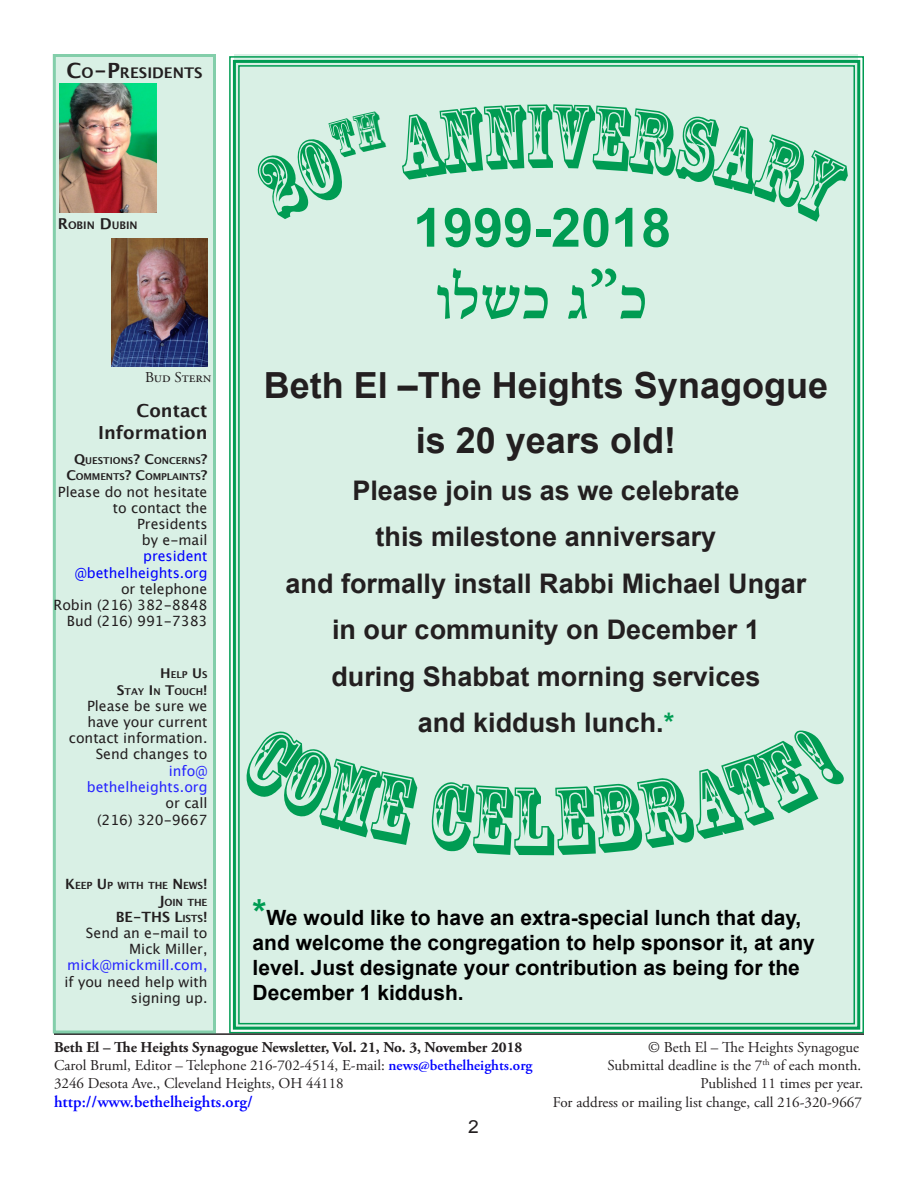
<style>
.page{position:relative;width:918px;height:1188px;background:#fff}
.page>*{position:absolute;margin:0;border:0;box-sizing:border-box;transform-origin:0 0}
.t1{font:90px "Rosewood Std";color:#009c53;scale:.83 1}
.t2{font:700 69px "Adobe Hebrew";color:#009c53}
.t3{font:700 54px "Arial";color:#009c53}
.t4{font:700 36px "Arial";color:#231f20}
.t5{font:700 27px "Arial";color:#231f20}
.t6{font:700 21px/25.2px "Arial";color:#000}
.t7{font:700 18px "Lucida Grande";color:#231f20}
.t8{font:18px "Arial";color:#231f20;scale:1.07 1}
.t9{font:600 16.5px "Adobe Garamond Pro";color:#00f}
.t10{font:15px "Adobe Garamond Pro";color:#231f20}
.t11{font:700 15px "Adobe Garamond Pro";color:#231f20}
.t12{font:700 14.7px "Lucida Grande";color:#231f20}
.t13{font:14.1px/16.2px "Lucida Grande";color:#231f20;text-align:right}
.t14{font:14.1px "Lucida Grande";color:#2725ff}
.t15{font:14.1px "Lucida Grande";color:#00f}
.t16{font:700 14.1px "Lucida Grande";color:#231f20}
.t17{font:700 10.5px "Lucida Grande";color:#231f20}
.t18{font:700 9.9px "Lucida Grande";letter-spacing:-.015em;color:#231f20}
.t19{font:700 9.45px "Lucida Grande";color:#231f20}
.s1{font-size:21px}
.s2{font-size:15px}
.s3{font-size:13.5px}
.s4{font-size:14.1px}
.s5{font-size:9.9px}
.s6{color:#009c53}
.s7{font-size:36px;color:#009c53}
.s8{font-weight:600;color:#00f}
</style>
<div class="page">
<div style="left:229px;top:55px;width:635px;height:978px;background:#d9f0e5"></div>
<div style="left:233px;top:60px;width:627px;height:970px;border:3px solid #009c53"></div>
<hr style="left:54px;top:1033px;width:810px;height:2px;background:#231f20">
<div style="left:53px;top:54px;width:163px;height:980px;background:#d9f0e5"></div>
<img style="left:60px;top:83px;width:97px;height:130px">
<img style="left:111px;top:239px;width:97px;height:127px">
<div style="left:253px;top:111px;width:133px;height:111px;background:#d9f0e5"></div>
<div style="left:394px;top:104px;width:458px;height:121px;background:#d9f0e5"></div>
<div style="left:236px;top:725px;width:183px;height:120px;background:#d9f0e5"></div>
<div style="left:429px;top:781px;width:85px;height:74px;background:#d9f0e5"></div>
<div style="left:555px;top:724px;width:293px;height:131px;background:#d9f0e5"></div>
<p class="t12" style="left:67px;top:61px;width:137px"><span class="s1">C</span>O<span class="s1">-P</span>RESIDENTS</p>
<p class="t17" style="left:58px;top:216px;width:81px"><span class="s2">R</span>OBIN <span class="s2">D</span>UBIN</p>
<p class="t10" style="left:145px;top:368px;width:68px">Bud Stern</p>
<p class="t7" style="left:137px;top:396px;width:72px">Contact</p>
<p class="t7" style="left:98px;top:418px;width:111px">Information</p>
<p class="t19" style="left:74px;top:453px;width:135px"><span class="s3">Q</span>UESTIONS<span class="s3">? C</span>ONCERNS<span class="s3">?</span></p>
<p class="t19" style="left:66px;top:469px;width:143px"><span class="s3">C</span>OMMENTS<span class="s3">? C</span>OMPLAINTS<span class="s3">?</span></p>
<p class="t13" style="left:58px;top:484px;width:151px">Please do not hesitate to contact the<br>Presidents</p>
<p class="t13" style="left:142px;top:532px;width:67px">by e-mail</p>
<p class="t15" style="left:143px;top:548px;width:66px">president</p>
<p class="t15" style="left:75px;top:565px;width:134px">@bethelheights.org</p>
<p class="t13" style="left:121px;top:581px;width:88px">or telephone</p>
<p class="t13" style="left:53px;top:597px;width:155px">Robin (216) 382-8848</p>
<p class="t13" style="left:67px;top:613px;width:142px">Bud (216) 991-7383</p>
<p class="t19" style="left:160px;top:667px;width:49px"><span class="s3">H</span>ELP <span class="s3">U</span>S</p>
<p class="t19" style="left:117px;top:684px;width:92px"><span class="s3">S</span>TAY <span class="s3">I</span> N <span class="s3">T</span>OUCH <span class="s3">!</span></p>
<p class="t13" style="left:69px;top:698px;width:140px">Please be sure we have your current contact information.</p>
<p class="t13" style="left:96px;top:746px;width:113px">Send changes to</p>
<p class="t14" style="left:169px;top:763px;width:40px">info@</p>
<p class="t14" style="left:87px;top:779px;width:122px">bethelheights.org</p>
<p class="t13" style="left:166px;top:795px;width:43px">or call</p>
<p class="t13" style="left:97px;top:812px;width:112px">(216) 320-9667</p>
<p class="t18" style="left:65px;top:878px;width:144px"><span class="s4">K</span>EEP <span class="s4">U</span> P WITH TH E <span class="s4">N</span> EWS<span class="s4">!</span></p>
<p class="t18" style="left:159px;top:894px;width:50px"><span class="s4">J</span>OIN THE</p>
<p class="t16" style="left:116px;top:905px;width:93px">BE-THS L<span class="s5">ISTS</span>!</p>
<p class="t13" style="left:86px;top:925px;width:123px">Send an e-mail to<br>Mick Miller,</p>
<p class="t14" style="left:67px;top:957px;width:142px">mick@mickmill.com,</p>
<p class="t13" style="left:64px;top:974px;width:145px">if you need help with signing up.</p>
<p class="t3" style="left:413px;top:192px;width:260px">1999-2018</p>
<p class="t2" style="left:436px;top:254px;width:213px">כשל ו כ“ג</p>
<p class="t4" style="left:264px;top:361px;width:566px">Beth El –The Heights Synagogue</p>
<p class="t4" style="left:416px;top:417px;width:262px">is 20 years old!</p>
<p class="t5" style="left:352px;top:472px;width:389px">Please join us as we celebrate</p>
<p class="t5" style="left:376px;top:519px;width:342px">this milestone anniversary</p>
<p class="t5" style="left:286px;top:565px;width:522px">and formally install Rabbi Michael Ungar</p>
<p class="t5" style="left:332px;top:612px;width:429px">in our community on December 1</p>
<p class="t5" style="left:331px;top:658px;width:431px">during Shabbat morning services</p>
<p class="t5" style="left:418px;top:705px;width:258px">and kiddush lunch.<span class="s6">*</span></p>
<p class="t1" style="left:512px;top:768px;width:51px">l</p>
<p class="t6" style="left:253px;top:906px;width:564px"><span class="s7">*</span>We would like to have an extra-special lunch that day, and welcome the congregation to help sponsor it, at any level. Just designate your contribution as being for the December 1 kiddush.</p>
<p class="t11" style="left:54px;top:1038px;width:470px">Beth El – The Heights Synagogue Newsletter, Vol. 21, No. 3, November 2018</p>
<p class="t10" style="left:648px;top:1038px;width:212px">© Beth El – The Heights Synagogue</p>
<p class="t10" style="left:54px;top:1056px;width:480px">Carol Bruml, Editor – Telephone 216-702-4514, E-mail: <span class="s8">news@bethelheights.org</span></p>
<p class="t10" style="left:608px;top:1056px;width:255px">Submittal deadline is the 7<sup>th</sup> of each month.</p>
<p class="t10" style="left:54px;top:1074px;width:291px">3246 Desota Ave., Cleveland Heights, OH 44118</p>
<p class="t10" style="left:701px;top:1074px;width:164px">Published 11 times per year.</p>
<p class="t9" style="left:54px;top:1093px;width:200px">http://www.bethelheights.org/</p>
<p class="t10" style="left:553px;top:1094px;width:311px">For address or mailing list change, call 216-320-9667</p>
<p class="t8" style="left:468px;top:1115px;width:12px">2</p>
</div>
